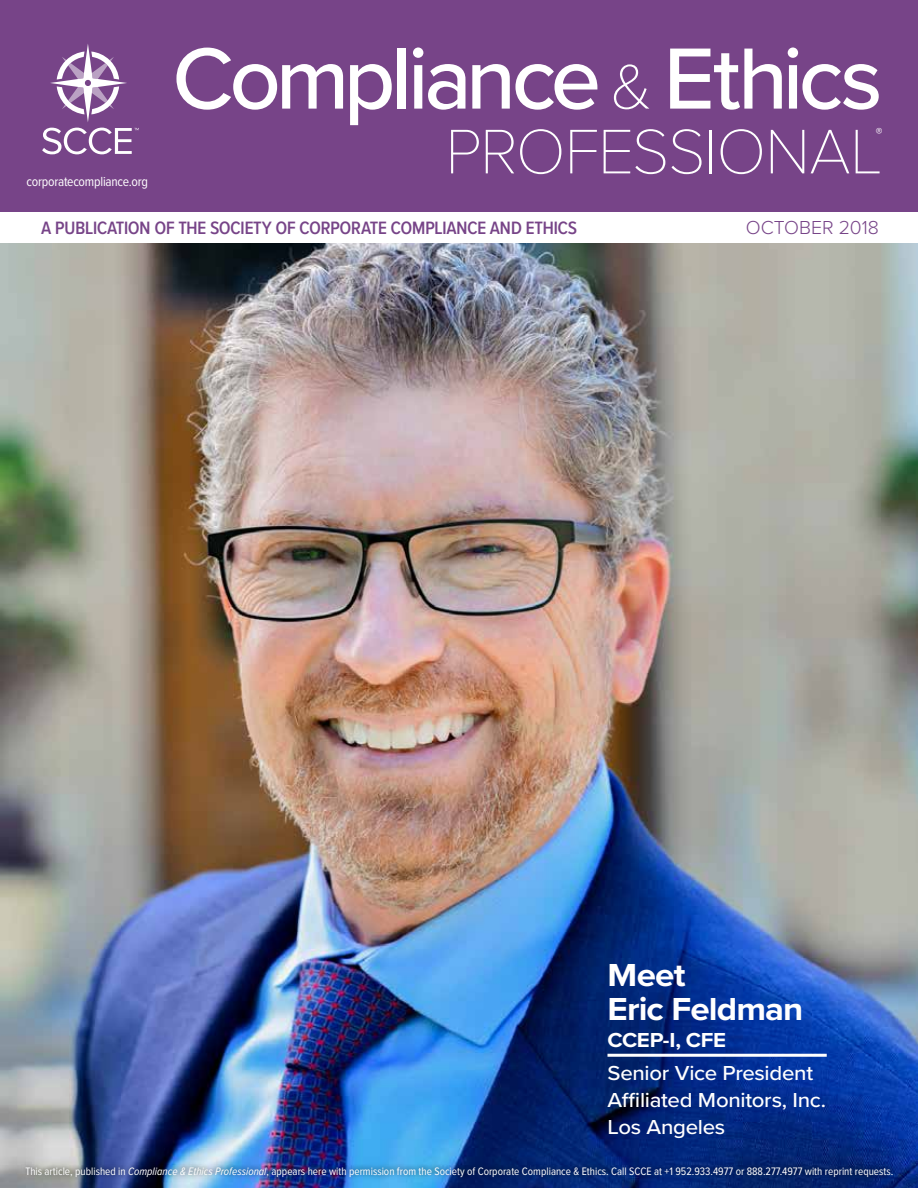
<style>
.page{position:relative;width:918px;height:1188px;background:#fff}
.page>*{position:absolute;margin:0;border:0;box-sizing:border-box;transform-origin:0 0}
.t1{font:500 90px "Proxima Nova";letter-spacing:-.05em;color:#fff}
.t2{font:100 65.25px "Proxima Nova T";letter-spacing:-.02em;color:#fff}
.t3{font:700 33px/34.5px "Proxima Nova";letter-spacing:-.025em;color:#fff;scale:1.06 1}
.t4{font:500 22.5px "Proxima Nova Cond";letter-spacing:-.03em;color:#748}
.t5{font:500 21px/27px "Proxima Nova";letter-spacing:-.015em;color:#fff;scale:1.06 1}
.t6{font:700 21px "Proxima Nova";letter-spacing:-.02em;color:#fff;scale:1.06 1}
.t7{font:300 19.5px "Proxima Nova";letter-spacing:.005em;color:#748}
.t8{font:13.65px "Proxima Nova Cond";letter-spacing:-.015em;color:#fff}
.t9{font:700 13.5px "Proxima Nova";color:#fff}
.t10{font:11.25px "Proxima Nova Cond";color:#fff}
.s1{font-family:"Proxima Nova T";font-weight:100;font-size:65.25px}
.s2{font-style:italic}
</style>
<div class="page">
<img style="left:0;top:243px;width:918px;height:945px">
<hr style="left:608px;top:1054px;width:219px;height:3px;background:#fff">
<div style="left:0;top:0;width:918px;height:211px;background:#748"></div>
<svg style="left:50px;top:44px;width:77px;height:78px"></svg>
<svg style="left:42px;top:128px;width:97px;height:26px"></svg>
<div style="left:20px;top:1161px;width:878px;height:21px;background:#000;opacity:.7"></div>
<p class="t8" style="left:27px;top:171px;width:123px">corporatecompliance.org</p>
<h1 class="t1" style="left:172px;top:11px;width:712px">Compliance <span class="s1">&amp;</span> Ethics</h1>
<h2 class="t2" style="left:445px;top:103px;width:439px">PROFESSIONAL</h2>
<p class="t9" style="left:876px;top:122px;width:8px">®</p>
<h3 class="t4" style="left:41px;top:210px;width:537px">a publication of the society of corporate compliance and ethics</h3>
<h3 class="t7" style="left:746px;top:213px;width:135px">OCTOBER 2018</h3>
<h3 class="t3" style="left:608px;top:957px;width:186px">Meet<br>Eric Feldman</h3>
<h3 class="t6" style="left:608px;top:1024px;width:113px">CCEP-I, CFE</h3>
<h3 class="t5" style="left:608px;top:1059px;width:208px">Senior Vice President<br>Affiliated Monitors, Inc.<br>Los Angeles</h3>
<p class="t10" style="left:25px;top:1163px;width:870px">This article, published in <span class="s2">Compliance &amp; Ethics Professional</span>, appears here with permission from the Society of Corporate Compliance &amp; Ethics. Call SCCE at +1 952.933.4977 or 888.277.4977 with reprint requests.</p>
</div>
